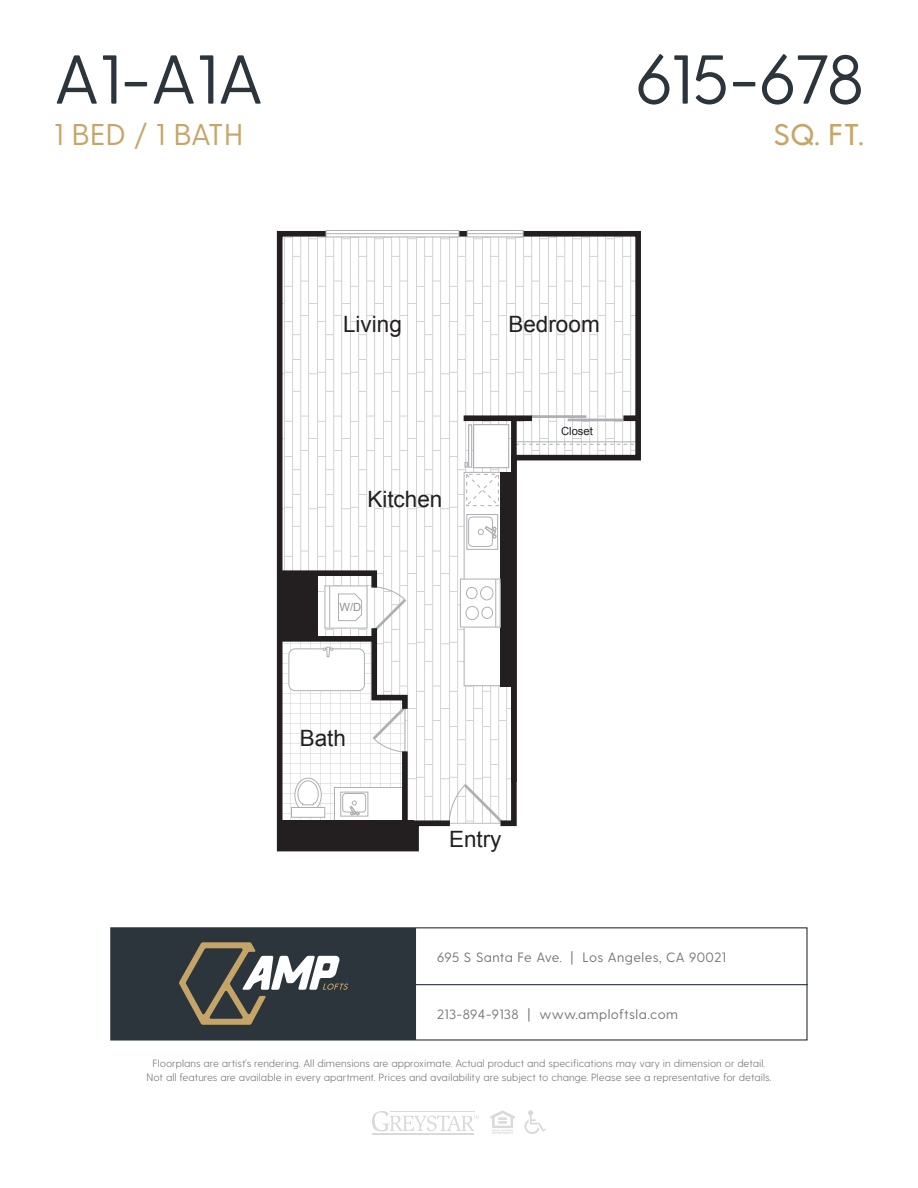
<style>
.page{position:relative;width:918px;height:1188px;background:#fff}
.page>*{position:absolute;margin:0;border:0;box-sizing:border-box;transform-origin:0 0}
.Sq_Ft_-_NUMBER{font:69px "Greycliff CF";letter-spacing:-.02em;color:#2c353c}
.NAME_Sans_Serif{font:69px "Greycliff CF";color:#2c353c}
.Floorplan_Details{font:30px "Greycliff CF";letter-spacing:.01em;color:#c6a569}
.Sq_Ft-_Text{font:500 30px "Greycliff CF";color:#c6a569}
.t1{font:22.5px "Arial";color:#231f20}
.t2{font:13.5px "Greycliff CF";letter-spacing:.03em;color:#757575}
.t3{font:11.25px "Arial";color:#231f20}
.t4{font:11.25px "Arial";color:#8f9194}
.t5{font:300 10.5px/14.4px "Greycliff CF";color:#757575;text-align:center}
</style>
<div class="page">
<div style="left:110px;top:927px;width:698px;height:114px;border:1px solid #2c353c"></div>
<hr style="left:415px;top:928px;width:1px;height:112px;background:#2c353c">
<hr style="left:415px;top:984px;width:393px;height:1px;background:#2c353c">
<hr style="left:372px;top:1133px;width:102px;height:1px;background:#c1c1c1">
<svg style="left:372px;top:1111px;width:107px;height:20px"></svg>
<svg style="left:490px;top:1110px;width:25px;height:24px"></svg>
<svg style="left:524px;top:1110px;width:22px;height:24px"></svg>
<div style="left:111px;top:928px;width:304px;height:112px;background:#2c353c"></div>
<svg style="left:179px;top:942px;width:169px;height:83px"></svg>
<svg style="left:276px;top:230px;width:365px;height:621px"></svg>
<div style="left:280px;top:833px;width:137px;height:16px;background:#231f20"></div>
<div style="left:279px;top:821px;width:135px;height:26px;background:#231f20"></div>
<div style="left:501px;top:472px;width:14px;height:214px;background:#231f20"></div>
<div style="left:511px;top:416px;width:6px;height:366px;background:#231f20"></div>
<div style="left:623px;top:415px;width:16px;height:6px;background:#231f20"></div>
<div style="left:464px;top:415px;width:68px;height:6px;background:#231f20"></div>
<div style="left:467px;top:230px;width:56px;height:7px;background:#f8f8f8"></div>
<div style="left:467px;top:230px;width:57px;height:7px;border:1px solid #aeafb3"></div>
<hr style="left:467px;top:233px;width:56px;height:1px;background:#aeafb3">
<div style="left:326px;top:230px;width:133px;height:7px;background:#f8f8f8"></div>
<div style="left:326px;top:230px;width:133px;height:7px;border:1px solid #aeafb3"></div>
<hr style="left:326px;top:233px;width:133px;height:1px;background:#aeafb3">
<div style="left:474px;top:425px;width:35px;height:43px;background:#fff"></div>
<div style="left:473px;top:424px;width:36px;height:44px;border:1px solid #aeafb3"></div>
<div style="left:468px;top:424px;width:4px;height:44px;border:1px solid #aeafb3"></div>
<svg style="left:465px;top:462px;width:3px;height:5px"></svg>
<svg style="left:465px;top:473px;width:35px;height:34px"></svg>
<div style="left:466px;top:514px;width:32px;height:36px;border:1px solid #aeafb3"></div>
<svg style="left:468px;top:516px;width:29px;height:32px"></svg>
<div style="left:460px;top:579px;width:40px;height:48px;background:#fff"></div>
<div style="left:460px;top:579px;width:41px;height:49px;border:1px solid #aeafb3"></div>
<hr style="left:495px;top:579px;width:1px;height:48px;background:#aeafb3">
<div style="left:466px;top:587px;width:12px;height:12px;border:1px solid #aeafb3;border-radius:50%"></div>
<div style="left:480px;top:586px;width:13px;height:14px;border:1px solid #aeafb3;border-radius:50%"></div>
<div style="left:481px;top:607px;width:12px;height:12px;border:1px solid #aeafb3;border-radius:50%"></div>
<div style="left:466px;top:606px;width:13px;height:14px;border:1px solid #aeafb3;border-radius:50%"></div>
<svg style="left:276px;top:568px;width:135px;height:269px"></svg>
<p class="NAME_Sans_Serif" style="left:54px;top:39px;width:211px">A1-A1A</p>
<p class="Sq_Ft_-_NUMBER" style="left:636px;top:39px;width:230px">615-678</p>
<p class="Floorplan_Details" style="left:54px;top:116px;width:191px">1 BED / 1 BATH</p>
<p class="Sq_Ft-_Text" style="left:773px;top:116px;width:92px">SQ. FT.</p>
<p class="t1" style="left:343px;top:309px;width:60px">Living</p>
<p class="t1" style="left:508px;top:309px;width:93px">Bedroom</p>
<p class="t1" style="left:367px;top:485px;width:77px">Kitchen</p>
<p class="t4" style="left:339px;top:600px;width:23px">W/D</p>
<p class="t3" style="left:561px;top:424px;width:33px">Closet</p>
<p class="t1" style="left:300px;top:724px;width:48px">Bath</p>
<p class="t1" style="left:449px;top:824px;width:54px">Entry</p>
<p class="t2" style="left:437px;top:949px;width:291px">695 S Santa Fe Ave. | Los Angeles, CA 90021</p>
<p class="t2" style="left:437px;top:1006px;width:243px">213-894-9138 | www.amploftsla.com</p>
<p class="t5" style="left:147px;top:1056px;width:627px">Floorplans are artist’s rendering. All dimensions are approximate. Actual product and specifications may vary in dimension or detail.<br>Not all features are available in every apartment. Prices and availability are subject to change. Please see a representative for details.</p>
</div>
